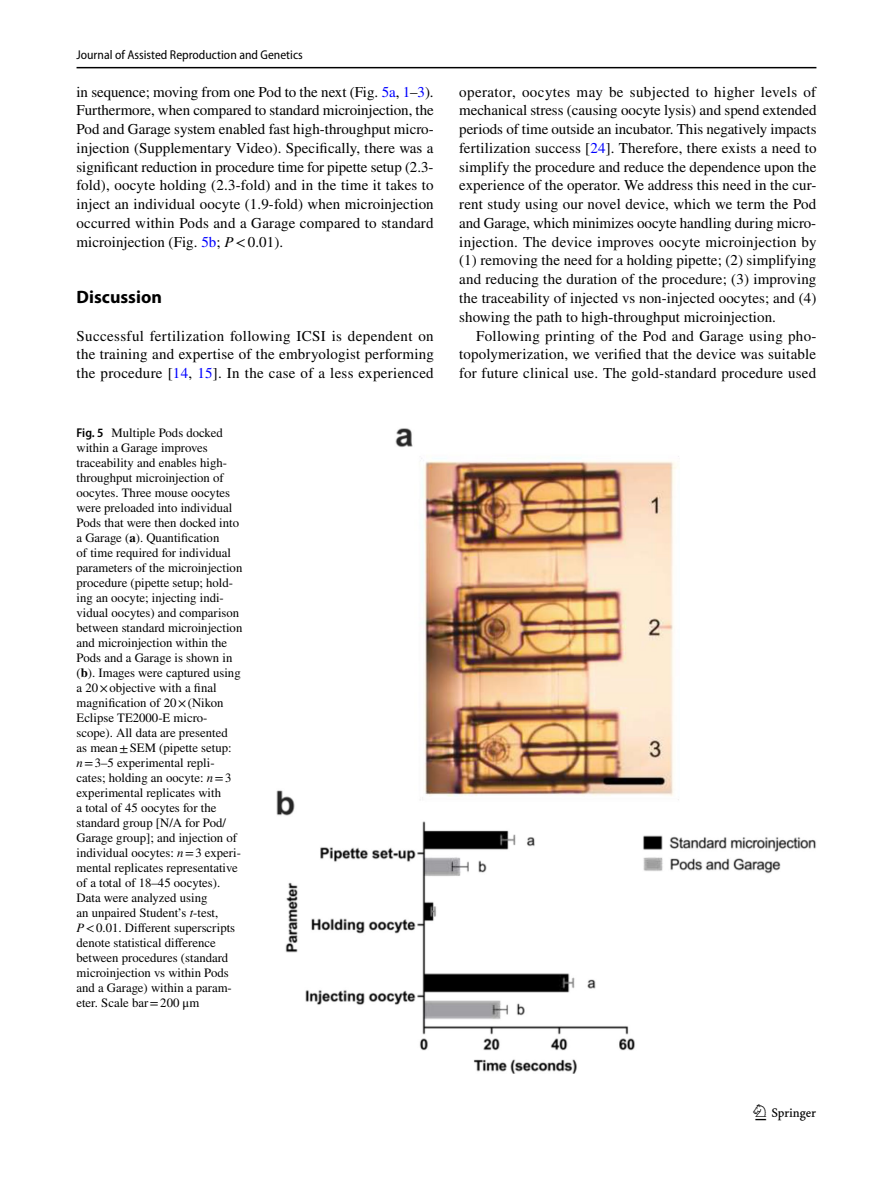
<style>
.page{position:relative;width:893px;height:1187px;background:#fff}
.page>*{position:absolute;margin:0;border:0;box-sizing:border-box;transform-origin:0 0}
.t1{font:22.5px "Springnew Regular 3";color:#000}
.t2{font:700 18px "Myriad Pro";color:#000}
.t3{font:15px/18.8px "STIX";letter-spacing:.015em;color:#000;text-align:justify}
.t4{font:12.75px/15px "STIX";color:#000}
.t5{font:semi-condensed 12.75px "Myriad Pro";color:#000}
.s1{color:#00f}
.s2{font-style:italic}
.s3{font-family:"Myriad Pro";font-weight:600;font-stretch:semi-condensed}
.s4{font-weight:700}
</style>
<div class="page">
<hr style="left:77px;top:67px;width:739px;height:1px;background:#000">
<img style="left:276px;top:428px;width:540px;height:645px">
<p class="t5" style="left:77px;top:48px;width:228px">Journal of Assisted Reproduction and Genetics</p>
<p class="t3" style="left:77px;top:83px;width:359px">in sequence; moving from one Pod to the next (Fig. <span class="s1">5a</span>, <span class="s1">1</span>–<span class="s1">3</span>).<br>Furthermore, when compared to standard microinjection, the Pod and Garage system enabled fast high-throughput micro&shy;injection (Supplementary Video). Specifically, there was a significant reduction in procedure time for pipette setup (2.3- fold), oocyte holding (2.3-fold) and in the time it takes to inject an individual oocyte (1.9-fold) when microinjection occurred within Pods and a Garage compared to standard microinjection (Fig. <span class="s1">5b</span>; <span class="s2">P</span>&lt;0.01).</p>
<p class="t2" style="left:77px;top:285px;width:87px">Discussion</p>
<p class="t3" style="left:77px;top:327px;width:359px">Successful fertilization following ICSI is dependent on the training and expertise of the embryologist performing the procedure [<span class="s1">14</span>, <span class="s1">15</span>]. In the case of a less experienced</p>
<p class="t4" style="left:77px;top:426px;width:167px"><span class="s3">Fig. 5</span> Multiple Pods docked within a Garage improves traceability and enables high&shy;throughput microinjection of oocytes. Three mouse oocytes were preloaded into individual<br>Pods that were then docked into a Garage (<span class="s4">a</span>). Quantification<br>of time required for individual parameters of the microinjection procedure (pipette setup; hold&shy;ing an oocyte; injecting indi&shy;vidual oocytes) and comparison between standard microinjection and microinjection within the<br>Pods and a Garage is shown in (<span class="s4">b</span>). Images were captured using a 20×objective with a final magnification of 20×(Nikon<br>Eclipse TE2000-E micro&shy;scope). All data are presented<br>as mean±SEM (pipette setup: <span class="s2">n</span>=3–5 experimental repli&shy;cates; holding an oocyte: <span class="s2">n</span>=3 experimental replicates with<br>a total of 45 oocytes for the standard group [N/A for Pod/<br>Garage group]; and injection of individual oocytes: <span class="s2">n</span>=3 experi&shy;mental replicates representative of a total of 18–45 oocytes).<br>Data were analyzed using<br>an unpaired Student’s <span class="s2">t</span>-test,<br><span class="s2">P</span>&lt;0.01. Different superscripts denote statistical difference between procedures (standard microinjection vs within Pods and a Garage) within a param&shy;eter. Scale bar=200 μm</p>
<p class="t3" style="left:459px;top:83px;width:359px">operator, oocytes may be subjected to higher levels of mechanical stress (causing oocyte lysis) and spend extended periods of time outside an incubator. This negatively impacts fertilization success [<span class="s1">24</span>]. Therefore, there exists a need to simplify the procedure and reduce the dependence upon the experience of the operator. We address this need in the cur&shy;rent study using our novel device, which we term the Pod and Garage, which minimizes oocyte handling during micro&shy;injection. The device improves oocyte microinjection by (1) removing the need for a holding pipette; (2) simplifying and reducing the duration of the procedure; (3) improving the traceability of injected vs non-injected oocytes; and (4) showing the path to high-throughput microinjection.</p>
<p class="t3" style="left:459px;top:327px;width:359px;text-indent:17px">Following printing of the Pod and Garage using pho&shy;topolymerization, we verified that the device was suitable for future clinical use. The gold-standard procedure used</p>
<h1 class="t1" style="left:755px;top:1104px;width:62px">1 3</h1>
</div>
